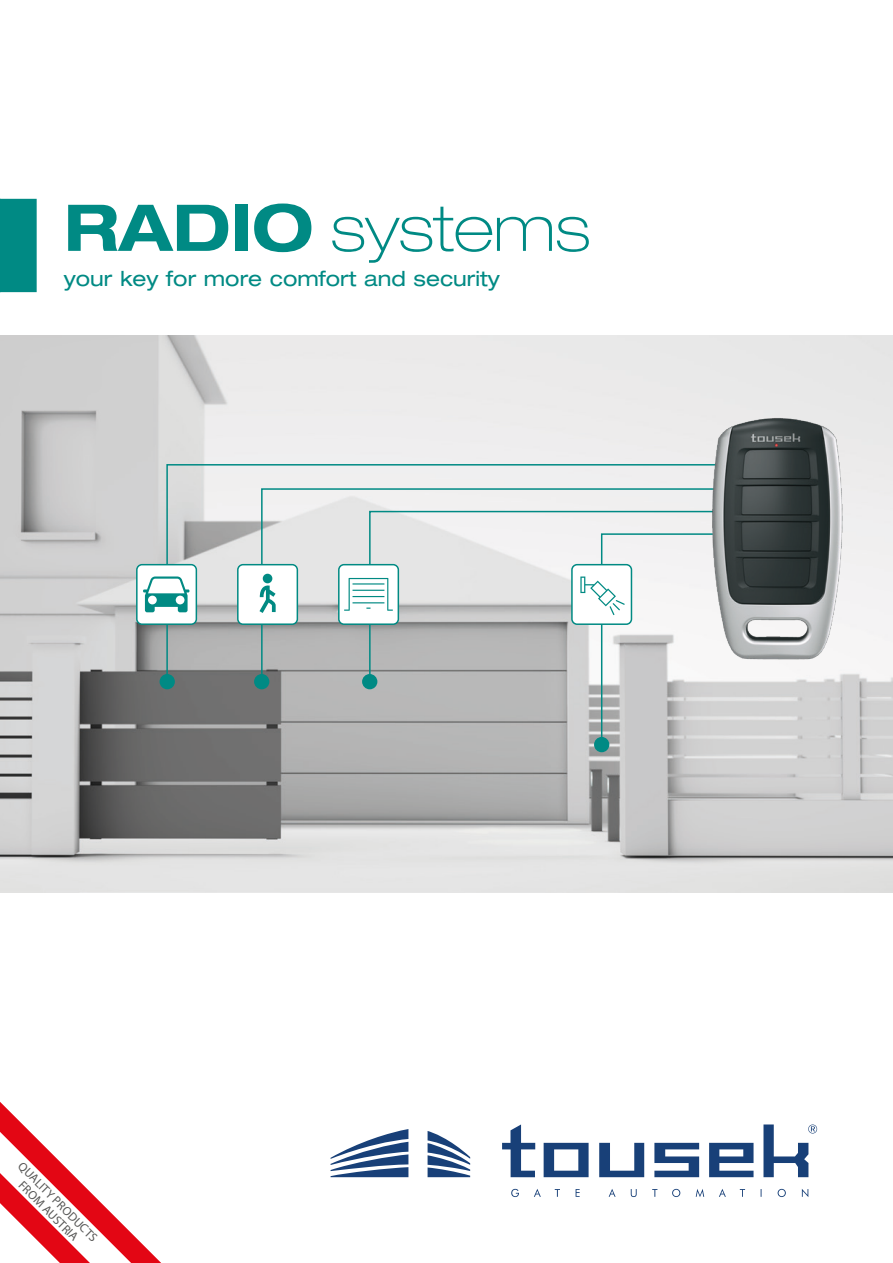
<style>
.page{position:relative;width:893px;height:1263px;background:#fff}
.page>*{position:absolute;margin:0;border:0;box-sizing:border-box;transform-origin:0 0}
.t1{font:100 expanded 64.5px "Helvetica Neue LT Pro";color:#008a84}
.t2{font:expanded 21px "Helvetica Neue LT Pro";color:#008a84}
.t3{font:12.3px/13.2px "Myriad Pro";color:#575756;text-align:center}
.s1{font-weight:700}
</style>
<div class="page">
<svg style="left:502px;top:1124px;width:33px;height:53px"></svg>
<svg style="left:544px;top:1143px;width:45px;height:34px"></svg>
<svg style="left:599px;top:1143px;width:45px;height:34px"></svg>
<svg style="left:654px;top:1143px;width:45px;height:34px"></svg>
<svg style="left:709px;top:1143px;width:44px;height:34px"></svg>
<svg style="left:511px;top:1189px;width:297px;height:8px"></svg>
<svg style="left:763px;top:1124px;width:54px;height:53px"></svg>
<svg style="left:331px;top:1129px;width:139px;height:48px"></svg>
<svg style="left:0;top:1102px;width:161px;height:161px"></svg>
<img style="left:0;top:336px;width:893px;height:557px">
<svg style="left:166px;top:463px;width:446px;height:218px"></svg>
<svg style="left:260px;top:487px;width:352px;height:192px"></svg>
<svg style="left:368px;top:510px;width:244px;height:169px"></svg>
<div style="left:137px;top:565px;width:59px;height:59px;background:#fff;border-radius:5px"></div>
<div style="left:136px;top:564px;width:61px;height:61px;border:2px solid #018a83;border-radius:5px"></div>
<svg style="left:143px;top:576px;width:46px;height:36px"></svg>
<div style="left:238px;top:565px;width:59px;height:59px;background:#fff;border-radius:5px"></div>
<div style="left:237px;top:564px;width:61px;height:61px;border:2px solid #018a83;border-radius:5px"></div>
<div style="left:263px;top:574px;width:9px;height:9px;background:#018a83;border-radius:50%"></div>
<svg style="left:259px;top:585px;width:17px;height:28px"></svg>
<div style="left:339px;top:565px;width:59px;height:59px;background:#fff;border-radius:5px"></div>
<div style="left:338px;top:564px;width:61px;height:61px;border:2px solid #018a83;border-radius:5px"></div>
<svg style="left:344px;top:578px;width:49px;height:33px"></svg>
<div style="left:572px;top:565px;width:59px;height:59px;background:#fff;border-radius:5px"></div>
<div style="left:571px;top:564px;width:61px;height:61px;border:2px solid #018a83;border-radius:5px"></div>
<svg style="left:580px;top:533px;width:220px;height:218px"></svg>
<div style="left:160px;top:674px;width:15px;height:15px;background:#008a84;border-radius:50%"></div>
<div style="left:254px;top:674px;width:15px;height:15px;background:#008a84;border-radius:50%"></div>
<div style="left:362px;top:674px;width:15px;height:15px;background:#008a84;border-radius:50%"></div>
<div style="left:594px;top:737px;width:15px;height:15px;background:#008a84;border-radius:50%"></div>
<img style="left:612px;top:373px;width:281px;height:289px">
<div style="left:0;top:199px;width:37px;height:93px;background:#008a84"></div>
<h1 class="t1" style="left:64px;top:190px;width:528px"><span class="s1">RADIO</span> systems</h1>
<p class="t2" style="left:64px;top:267px;width:438px">your key for more comfort and security</p>
<p class="t3" style="left:25px;top:1159px;width:108px;rotate:45deg">QUALITY PRODUCTS<br>FROM AUSTRIA</p>
</div>
